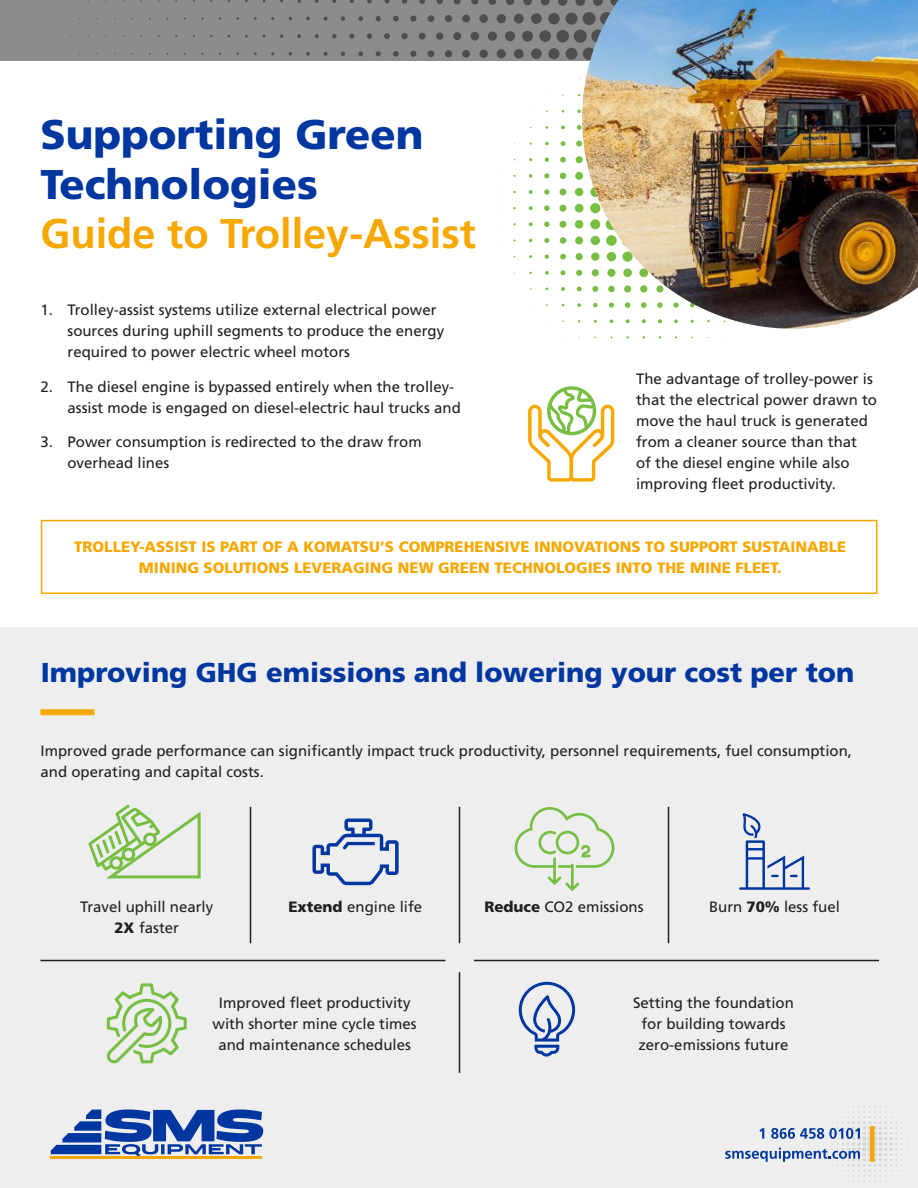
<style>
.page{position:relative;width:918px;height:1188px;background:#fff}
.page>*{position:absolute;margin:0;border:0;box-sizing:border-box;transform-origin:0 0}
.Province{font:900 41.4px/49.3px "Frutiger LT Std";color:#0036a0}
.t1{font:900 27.3px "Frutiger LT Std";color:#0036a0}
.t2{font:15px/21px "Frutiger LT Std";color:#231f20}
.t3{font:900 15px/21px "Frutiger LT Std";color:#f6a800;text-align:center}
.s1{font-weight:700;color:#f6a800}
.s2{font-weight:900}
</style>
<div class="page">
<div style="left:0;top:627px;width:918px;height:561px;background:#eeeeef"></div>
<svg style="left:577px;top:109px;width:4px;height:4px"></svg>
<svg style="left:561px;top:126px;width:4px;height:3px"></svg>
<svg style="left:577px;top:125px;width:5px;height:5px"></svg>
<svg style="left:545px;top:142px;width:4px;height:3px"></svg>
<svg style="left:561px;top:141px;width:4px;height:5px"></svg>
<svg style="left:576px;top:141px;width:6px;height:6px"></svg>
<svg style="left:545px;top:158px;width:4px;height:4px"></svg>
<svg style="left:560px;top:157px;width:6px;height:6px"></svg>
<div style="left:576px;top:156px;width:7px;height:7px;background:#76bf42;border-radius:50%"></div>
<svg style="left:529px;top:174px;width:3px;height:4px"></svg>
<svg style="left:544px;top:173px;width:5px;height:5px"></svg>
<svg style="left:560px;top:173px;width:6px;height:6px"></svg>
<div style="left:575px;top:172px;width:8px;height:8px;background:#76bf42;border-radius:50%"></div>
<svg style="left:529px;top:190px;width:4px;height:4px"></svg>
<svg style="left:544px;top:189px;width:6px;height:6px"></svg>
<svg style="left:560px;top:189px;width:6px;height:6px"></svg>
<div style="left:575px;top:188px;width:8px;height:8px;background:#76bf42;border-radius:50%"></div>
<svg style="left:529px;top:206px;width:4px;height:4px"></svg>
<svg style="left:544px;top:205px;width:6px;height:6px"></svg>
<div style="left:559px;top:205px;width:8px;height:7px;background:#76bf42;border-radius:50%"></div>
<div style="left:575px;top:204px;width:8px;height:9px;background:#76bf42;border-radius:50%"></div>
<svg style="left:529px;top:222px;width:4px;height:4px"></svg>
<svg style="left:544px;top:222px;width:6px;height:5px"></svg>
<div style="left:560px;top:221px;width:6px;height:7px;background:#76bf42;border-radius:50%"></div>
<div style="left:575px;top:220px;width:8px;height:9px;background:#76bf42;border-radius:50%"></div>
<svg style="left:544px;top:238px;width:5px;height:5px"></svg>
<div style="left:560px;top:237px;width:6px;height:7px;background:#76bf42;border-radius:50%"></div>
<div style="left:575px;top:236px;width:8px;height:8px;background:#76bf42;border-radius:50%"></div>
<svg style="left:545px;top:254px;width:4px;height:5px"></svg>
<svg style="left:560px;top:254px;width:6px;height:6px"></svg>
<div style="left:576px;top:253px;width:7px;height:7px;background:#76bf42;border-radius:50%"></div>
<svg style="left:545px;top:271px;width:4px;height:4px"></svg>
<svg style="left:561px;top:270px;width:4px;height:5px"></svg>
<svg style="left:576px;top:270px;width:6px;height:6px"></svg>
<svg style="left:561px;top:287px;width:4px;height:4px"></svg>
<svg style="left:577px;top:286px;width:5px;height:5px"></svg>
<svg style="left:577px;top:303px;width:4px;height:4px"></svg>
<div style="left:0;top:0;width:918px;height:61px;background:#8b8c8e"></div>
<div style="left:566px;top:48px;width:11px;height:11px;background:#4f4e4f;border-radius:50%"></div>
<div style="left:548px;top:48px;width:12px;height:11px;background:#4f4e4f;border-radius:50%"></div>
<div style="left:531px;top:48px;width:11px;height:11px;background:#4f4e4f;border-radius:50%"></div>
<svg style="left:514px;top:49px;width:10px;height:10px"></svg>
<div style="left:497px;top:49px;width:9px;height:9px;background:#4f4e4f;border-radius:50%"></div>
<div style="left:479px;top:50px;width:9px;height:8px;background:#4f4e4f;border-radius:50%"></div>
<div style="left:462px;top:50px;width:8px;height:8px;background:#4f4e4f;border-radius:50%"></div>
<div style="left:445px;top:50px;width:7px;height:7px;background:#4f4e4f;border-radius:50%"></div>
<div style="left:428px;top:50px;width:6px;height:7px;background:#4f4e4f;border-radius:50%"></div>
<svg style="left:410px;top:51px;width:6px;height:6px"></svg>
<svg style="left:393px;top:51px;width:6px;height:6px"></svg>
<svg style="left:376px;top:51px;width:5px;height:5px"></svg>
<svg style="left:358px;top:51px;width:5px;height:5px"></svg>
<svg style="left:341px;top:52px;width:4px;height:4px"></svg>
<svg style="left:324px;top:52px;width:4px;height:4px"></svg>
<svg style="left:306px;top:52px;width:4px;height:4px"></svg>
<div style="left:574px;top:30px;width:13px;height:13px;background:#4f4e4f;border-radius:50%"></div>
<div style="left:556px;top:30px;width:13px;height:12px;background:#4f4e4f;border-radius:50%"></div>
<svg style="left:539px;top:30px;width:12px;height:12px"></svg>
<div style="left:522px;top:31px;width:11px;height:11px;background:#4f4e4f;border-radius:50%"></div>
<svg style="left:505px;top:31px;width:10px;height:10px"></svg>
<div style="left:488px;top:32px;width:9px;height:9px;background:#4f4e4f;border-radius:50%"></div>
<div style="left:471px;top:32px;width:8px;height:9px;background:#4f4e4f;border-radius:50%"></div>
<div style="left:453px;top:32px;width:8px;height:8px;background:#4f4e4f;border-radius:50%"></div>
<div style="left:436px;top:32px;width:7px;height:8px;background:#4f4e4f;border-radius:50%"></div>
<div style="left:419px;top:33px;width:7px;height:7px;background:#4f4e4f;border-radius:50%"></div>
<div style="left:401px;top:33px;width:7px;height:6px;background:#4f4e4f;border-radius:50%"></div>
<svg style="left:384px;top:33px;width:6px;height:6px"></svg>
<svg style="left:367px;top:34px;width:5px;height:5px"></svg>
<svg style="left:349px;top:34px;width:5px;height:5px"></svg>
<svg style="left:332px;top:34px;width:5px;height:4px"></svg>
<svg style="left:315px;top:34px;width:4px;height:4px"></svg>
<svg style="left:297px;top:34px;width:4px;height:4px"></svg>
<svg style="left:565px;top:13px;width:13px;height:12px"></svg>
<div style="left:548px;top:13px;width:12px;height:11px;background:#4f4e4f;border-radius:50%"></div>
<div style="left:531px;top:13px;width:11px;height:11px;background:#4f4e4f;border-radius:50%"></div>
<svg style="left:514px;top:14px;width:10px;height:10px"></svg>
<div style="left:497px;top:14px;width:9px;height:9px;background:#4f4e4f;border-radius:50%"></div>
<svg style="left:479px;top:14px;width:9px;height:9px"></svg>
<div style="left:462px;top:15px;width:8px;height:8px;background:#4f4e4f;border-radius:50%"></div>
<div style="left:445px;top:15px;width:7px;height:7px;background:#4f4e4f;border-radius:50%"></div>
<div style="left:428px;top:15px;width:6px;height:7px;background:#4f4e4f;border-radius:50%"></div>
<svg style="left:410px;top:16px;width:6px;height:6px"></svg>
<svg style="left:393px;top:16px;width:6px;height:5px"></svg>
<svg style="left:376px;top:16px;width:5px;height:5px"></svg>
<svg style="left:358px;top:16px;width:5px;height:5px"></svg>
<svg style="left:341px;top:16px;width:4px;height:5px"></svg>
<svg style="left:324px;top:17px;width:4px;height:4px"></svg>
<svg style="left:306px;top:17px;width:4px;height:3px"></svg>
<svg style="left:575px;top:0;width:7px;height:6px"></svg>
<svg style="left:558px;top:0;width:9px;height:6px"></svg>
<svg style="left:541px;top:0;width:9px;height:6px"></svg>
<svg style="left:523px;top:0;width:9px;height:5px"></svg>
<svg style="left:506px;top:0;width:8px;height:5px"></svg>
<svg style="left:489px;top:0;width:7px;height:5px"></svg>
<svg style="left:471px;top:0;width:7px;height:5px"></svg>
<svg style="left:454px;top:0;width:7px;height:4px"></svg>
<svg style="left:437px;top:0;width:6px;height:4px"></svg>
<svg style="left:419px;top:0;width:6px;height:4px"></svg>
<svg style="left:402px;top:0;width:5px;height:4px"></svg>
<svg style="left:385px;top:0;width:5px;height:4px"></svg>
<svg style="left:367px;top:0;width:5px;height:3px"></svg>
<svg style="left:350px;top:0;width:4px;height:3px"></svg>
<div style="left:40px;top:709px;width:54px;height:6px;background:#f6a800"></div>
<img style="left:582px;top:0;width:336px;height:329px">
<div style="left:41px;top:520px;width:837px;height:74px;border:2px solid #f6a800"></div>
<svg style="left:528px;top:386px;width:86px;height:96px"></svg>
<hr style="left:250px;top:807px;width:1px;height:136px;background:#231f20">
<hr style="left:40px;top:960px;width:406px;height:1px;background:#231f20">
<hr style="left:474px;top:960px;width:405px;height:1px;background:#231f20">
<hr style="left:459px;top:807px;width:1px;height:136px;background:#231f20">
<hr style="left:668px;top:807px;width:1px;height:136px;background:#231f20">
<svg style="left:739px;top:813px;width:71px;height:77px"></svg>
<svg style="left:312px;top:819px;width:87px;height:66px"></svg>
<hr style="left:459px;top:972px;width:1px;height:101px;background:#231f20">
<svg style="left:519px;top:982px;width:56px;height:75px"></svg>
<svg style="left:107px;top:983px;width:80px;height:80px"></svg>
<svg style="left:515px;top:807px;width:99px;height:84px"></svg>
<hr style="left:51px;top:1157px;width:211px;height:2px;background:#f6a800">
<svg style="left:51px;top:1109px;width:212px;height:47px"></svg>
<svg style="left:725px;top:1106px;width:188px;height:76px"></svg>
<hr style="left:870px;top:1126px;width:4px;height:36px;background:#f6a800">
<svg style="left:88px;top:804px;width:113px;height:75px"></svg>
<p class="Province" style="left:40px;top:110px;width:437px">Supporting Green<br>Technologies<br><span class="s1">Guide to Trolley-Assist</span></p>
<p class="t2" style="left:68px;top:300px;width:378px;text-indent:-27px">1. Trolley-assist systems utilize external electrical power sources during uphill segments to produce the energy required to power electric wheel motors</p>
<p class="t2" style="left:68px;top:376px;width:395px;text-indent:-27px">2. The diesel engine is bypassed entirely when the trolley&shy;assist mode is engaged on diesel-electric haul trucks and</p>
<p class="t2" style="left:68px;top:432px;width:356px;text-indent:-27px">3. Power consumption is redirected to the draw from overhead lines</p>
<p class="t2" style="left:636px;top:369px;width:242px">The advantage of trolley-power is that the electrical power drawn to move the haul truck is generated from a cleaner source than that<br>of the diesel engine while also improving fleet productivity.</p>
<p class="t3" style="left:74px;top:536px;width:774px">TROLLEY-ASSIST IS PART OF A KOMATSU’S COMPREHENSIVE INNOVATIONS TO SUPPORT SUSTAINABLE<br>MINING SOLUTIONS LEVERAGING NEW GREEN TECHNOLOGIES INTO THE MINE FLEET.</p>
<p class="t1" style="left:41px;top:656px;width:815px">Improving GHG emissions and lowering your cost per ton</p>
<p class="t2" style="left:40px;top:741px;width:813px">Improved grade performance can significantly impact truck productivity, personnel requirements, fuel consumption, and operating and capital costs.</p>
<p class="t2" style="left:80px;top:896px;width:135px;text-align:center">Travel uphill nearly<br><span class="s2">2X</span> faster</p>
<p class="t2" style="left:288px;top:896px;width:135px"><span class="s2">Extend</span> engine life</p>
<p class="t2" style="left:484px;top:896px;width:161px"><span class="s2">Reduce</span> CO2 emissions</p>
<p class="t2" style="left:709px;top:896px;width:132px">Burn <span class="s2">70%</span> less fuel</p>
<p class="t2" style="left:213px;top:992px;width:206px;text-align:center">Improved fleet productivity with shorter mine cycle times and maintenance schedules</p>
<p class="t2" style="left:633px;top:992px;width:162px;text-align:center">Setting the foundation for building towards zero-emissions future</p>
</div>
